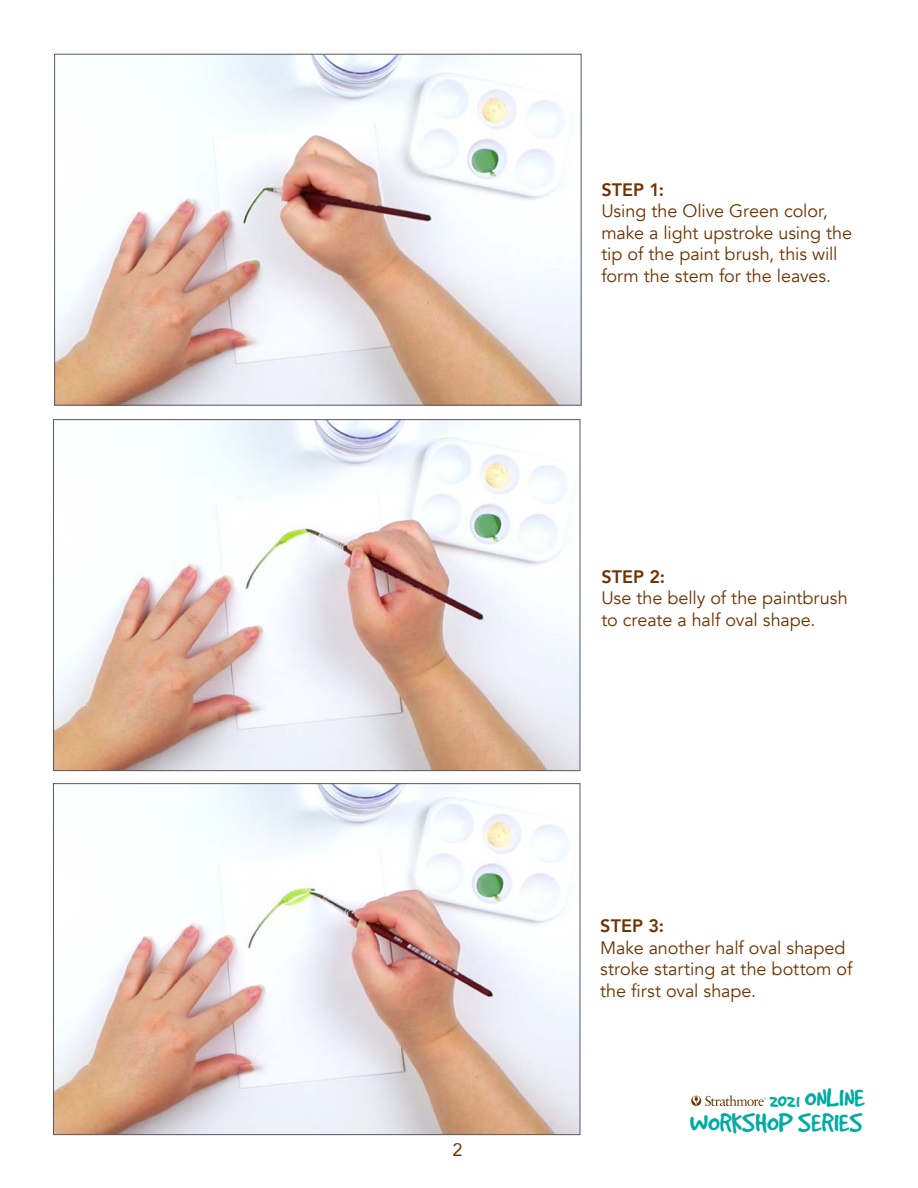
<style>
.page{position:relative;width:918px;height:1188px;background:#fff}
.page>*{position:absolute;margin:0;border:0;box-sizing:border-box;transform-origin:0 0}
.t1{font:29.55px/24.6px "Good Dog";color:#00aca0;text-align:right}
.t2{font:18px/21.6px "Avenir";letter-spacing:-.005em;color:#6e3400}
.t3{font:800 18px "Avenir";color:#6e3400}
.t4{font:18px "Avenir";color:#6e3400}
.s1{font-size:21.45px}
</style>
<div class="page">
<img style="left:56px;top:56px;width:523px;height:347px">
<img style="left:55px;top:421px;width:523px;height:348px">
<img style="left:55px;top:785px;width:523px;height:348px">
<svg style="left:691px;top:1095px;width:75px;height:11px"></svg>
<p class="t4" style="left:453px;top:1135px;width:12px">2</p>
<p class="t3" style="left:601px;top:175px;width:64px">STEP 1:</p>
<p class="t2" style="left:601px;top:200px;width:252px">Using the Olive Green color, make a light upstroke using the tip of the paint brush, this will form the stem for the leaves.</p>
<p class="t3" style="left:601px;top:562px;width:65px">STEP 2:</p>
<p class="t2" style="left:601px;top:587px;width:248px">Use the belly of the paintbrush to create a half oval shape.</p>
<p class="t3" style="left:600px;top:912px;width:65px">STEP 3:</p>
<p class="t2" style="left:600px;top:937px;width:254px">Make another half oval shaped stroke starting at the bottom of the first oval shape.</p>
<h1 class="t1" style="left:690px;top:1085px;width:176px"><span class="s1">2021</span> ONLINE<br>WORKSHOP SERIES</h1>
</div>
